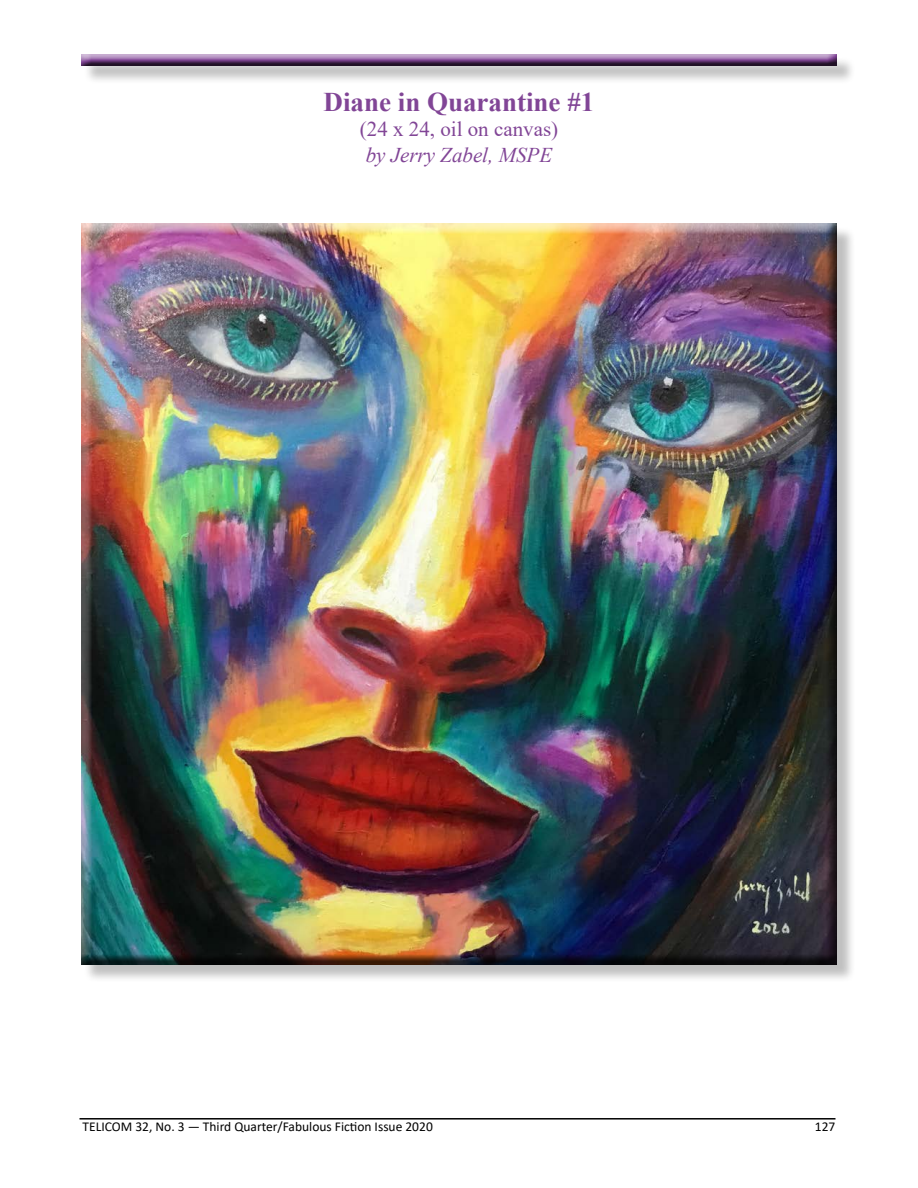
<style>
.page{position:relative;width:918px;height:1188px;background:#fff}
.page>*{position:absolute;margin:0;border:0;box-sizing:border-box;transform-origin:0 0}
.t1{font:700 27px "Times New Roman";color:#814596}
.t2{font:21px "Times New Roman";color:#814596}
.t3{font:italic 21px "Times New Roman";color:#814596}
.t4{font:13.5px "Calibri";color:#000}
</style>
<div class="page">
<hr style="left:80px;top:1118px;width:756px;height:2px;background:#000">
<div style="left:83px;top:56px;width:772px;height:29px;background:#000;opacity:.25"></div>
<div style="left:80px;top:54px;width:758px;height:14px;background:#000;opacity:.75"></div>
<div style="left:83px;top:226px;width:772px;height:757px;background:#000;opacity:.25"></div>
<div style="left:78px;top:224px;width:759px;height:741px;background:#000;opacity:.75"></div>
<h1 class="t1" style="left:324px;top:83px;width:272px">Diane in Quarantine #1</h1>
<h2 class="t2" style="left:360px;top:115px;width:200px">(24 x 24, oil on canvas)</h2>
<h2 class="t3" style="left:366px;top:140px;width:188px">by Jerry Zabel, MSPE</h2>
<p class="t4" style="left:83px;top:1117px;width:352px">TELICOM 32, No. 3 — Third Quarter/Fabulous Fiction Issue 2020</p>
<p class="t4" style="left:815px;top:1117px;width:22px">127</p>
</div>
